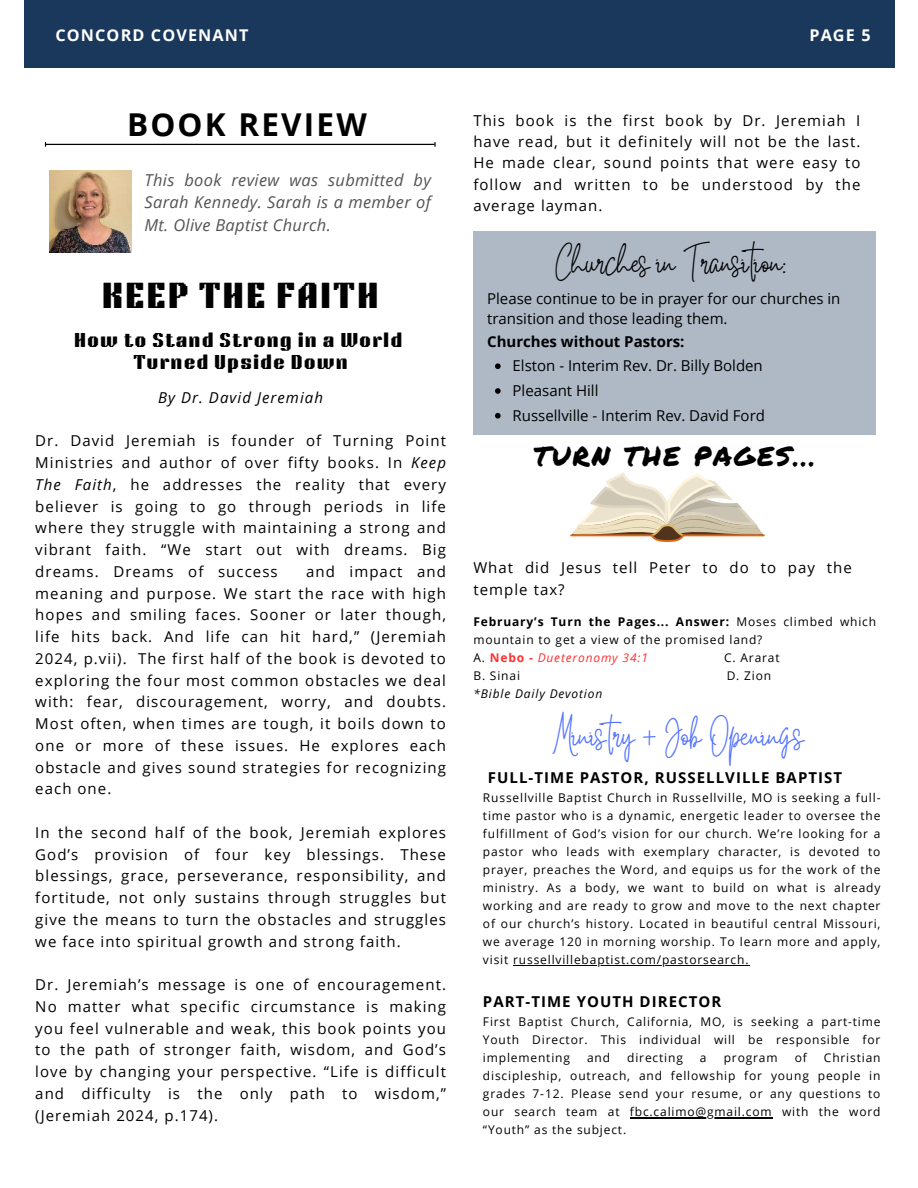
<style>
.page{position:relative;width:918px;height:1188px;background:#fff}
.page>*{position:absolute;margin:0;border:0;box-sizing:border-box;transform-origin:0 0}
.t1{font:700 31.5px "Open Sans";letter-spacing:.07em;color:#000}
.t2{font:27px "White Star";color:#000}
.t3{font:27px "White Star";color:#5271ff}
.t4{font:27px "Permanent Marker";letter-spacing:.07em;color:#000}
.t5{font:27px "NT Brick Sans";letter-spacing:.07em;color:#000}
.t6{font:italic 16.5px/22.5px "Open Sans";letter-spacing:.02em;color:#545454;text-align:justify}
.t7{font:700 16.2px "Open Sans";letter-spacing:.07em;color:#fff}
.t8{font:15px/21.8px "Open Sans";letter-spacing:.07em;color:#000;text-align:justify}
.t9{font:15px/24.8px "Open Sans";color:#000}
.t10{font:700 15px "Open Sans";letter-spacing:.07em;color:#000}
.t11{font:15px/21.8px "NT Brick Sans";letter-spacing:.07em;color:#000;text-align:center}
.t12{font:700 15px "Open Sans";color:#000}
.t13{font:italic 15px "Open Sans";letter-spacing:.07em;color:#000}
.t14{font:12px/18px "Open Sans";letter-spacing:.07em;color:#000;text-align:justify}
.t15{font:italic 12px "Open Sans";letter-spacing:.07em;color:#000}
.s1{font-style:italic}
.s2{font-weight:700}
.s3{font-weight:700;color:#ff3131}
.s4{font-style:italic;color:#ff3131}
</style>
<div class="page">
<div style="left:24px;top:0;width:870px;height:68px;background:#1a375c"></div>
<img style="left:49px;top:170px;width:83px;height:83px">
<hr style="left:46px;top:144px;width:389px;height:1px;background:#000">
<svg style="left:570px;top:472px;width:195px;height:70px"></svg>
<div style="left:473px;top:231px;width:403px;height:203px;background:#afb9c6"></div>
<svg style="left:495px;top:363px;width:6px;height:6px"></svg>
<svg style="left:495px;top:388px;width:6px;height:6px"></svg>
<svg style="left:495px;top:413px;width:6px;height:6px"></svg>
<hr style="left:513px;top:965px;width:236px;height:1px;background:#000">
<hr style="left:630px;top:1117px;width:143px;height:1px;background:#000">
<p class="t7" style="left:55px;top:24px;width:195px">CONCORD COVENANT</p>
<p class="t7" style="left:809px;top:24px;width:63px">PAGE 5</p>
<h1 class="t1" style="left:127px;top:102px;width:241px">BOOK REVIEW</h1>
<p class="t6" style="left:145px;top:168px;width:288px">This book review was submitted by Sarah Kennedy. Sarah is a member of Mt. Olive Baptist Church.</p>
<h2 class="t5" style="left:102px;top:275px;width:278px">KEEP THE FAITH</h2>
<p class="t11" style="left:74px;top:329px;width:330px">How to Stand Strong in a World<br>Turned Upside Down</p>
<p class="t13" style="left:158px;top:387px;width:166px">By Dr. David Jeremiah</p>
<p class="t8" style="left:35px;top:430px;width:412px">Dr. David Jeremiah is founder of Turning Point Ministries and author of over fifty books. In <span class="s1">Keep The Faith</span>, he addresses the reality that every believer is going to go through periods in life where they struggle with maintaining a strong and vibrant faith. “We start out with dreams. Big dreams. Dreams of success</p>
<p class="t8" style="left:35px;top:560px;width:412px;text-indent:271px">and impact and meaning and purpose. We start the race with high hopes and smiling faces. Sooner or later though, life hits back. And life can hit hard,” (Jeremiah 2024, p.vii). The first half of the book is devoted to exploring the four most common obstacles we deal with: fear, discouragement, worry, and doubts.<br>Most often, when times are tough, it boils down to one or more of these issues. He explores each obstacle and gives sound strategies for recognizing each one.</p>
<p class="t8" style="left:35px;top:821px;width:412px">In the second half of the book, Jeremiah explores God’s provision of four key blessings. These blessings, grace, perseverance, responsibility, and fortitude, not only sustains through struggles but give the means to turn the obstacles and struggles we face into spiritual growth and strong faith.</p>
<p class="t8" style="left:35px;top:973px;width:412px">Dr. Jeremiah’s message is one of encouragement.<br>No matter what specific circumstance is making you feel vulnerable and weak, this book points you to the path of stronger faith, wisdom, and God’s love by changing your perspective. “Life is difficult and difficulty is the only path to wisdom,” (Jeremiah 2024, p.174).</p>
<p class="t8" style="left:473px;top:109px;width:389px;line-height:21.3px">This book is the first book by Dr. Jeremiah I have read, but it definitely will not be the last.<br>He made clear, sound points that were easy to follow and written to be understood by the average layman.</p>
<h2 class="t2" style="left:554px;top:256px;width:234px">Churches in Transition:</h2>
<p class="t9" style="left:487px;top:288px;width:355px;line-height:20.2px">Please continue to be in prayer for our churches in transition and those leading them.</p>
<p class="t12" style="left:487px;top:331px;width:199px">Churches without Pastors:</p>
<p class="t9" style="left:513px;top:353px;width:254px">Elston - Interim Rev. Dr. Billy Bolden<br>Pleasant Hill<br>Russellville - Interim Rev. David Ford</p>
<h2 class="t4" style="left:534px;top:436px;width:283px">TURN THE PAGES...</h2>
<p class="t8" style="left:473px;top:556px;width:380px;line-height:22.5px">What did Jesus tell Peter to do to pay the temple tax?</p>
<p class="t14" style="left:473px;top:612px;width:404px;text-align:left"><span class="s2">February’s Turn the Pages... Answer:</span> Moses climbed which mountain to get a view of the promised land?<br>A. <span class="s3">Nebo -</span> <span class="s4">Dueteronomy 34:1</span></p>
<p class="t14" style="left:724px;top:648px;width:57px">C. Ararat</p>
<p class="t14" style="left:473px;top:666px;width:48px">B. Sinai</p>
<p class="t14" style="left:727px;top:666px;width:46px">D. Zion</p>
<p class="t15" style="left:473px;top:685px;width:130px">*Bible Daily Devotion</p>
<h2 class="t3" style="left:552px;top:729px;width:254px">Ministry + Job Openings</h2>
<p class="t10" style="left:488px;top:767px;width:356px">FULL-TIME PASTOR, RUSSELLVILLE BAPTIST</p>
<p class="t14" style="left:483px;top:789px;width:399px">Russellville Baptist Church in Russellville, MO is seeking a full&shy;time pastor who is a dynamic, energetic leader to oversee the fulfillment of God’s vision for our church. We’re looking for a pastor who leads with exemplary character, is devoted to prayer, preaches the Word, and equips us for the work of the ministry. As a body, we want to build on what is already working and are ready to grow and move to the next chapter of our church’s history. Located in beautiful central Missouri, we average 120 in morning worship. To learn more and apply, visit russellvillebaptist.com/pastorsearch.</p>
<p class="t10" style="left:483px;top:991px;width:240px">PART-TIME YOUTH DIRECTOR</p>
<p class="t14" style="left:483px;top:1013px;width:399px">First Baptist Church, California, MO, is seeking a part-time Youth Director. This individual will be responsible for implementing</p>
<p class="t14" style="left:587px;top:1049px;width:25px">and</p>
<p class="t14" style="left:627px;top:1049px;width:57px">directing</p>
<p class="t14" style="left:700px;top:1049px;width:8px">a</p>
<p class="t14" style="left:724px;top:1049px;width:55px">program</p>
<p class="t14" style="left:795px;top:1049px;width:14px">of</p>
<p class="t14" style="left:483px;top:1049px;width:399px;text-indent:341px">Christian discipleship, outreach, and fellowship for young people in grades 7-12. Please send your resume, or any questions to our search team at fbc.calimo@gmail.com with the word “Youth” as the subject.</p>
</div>
